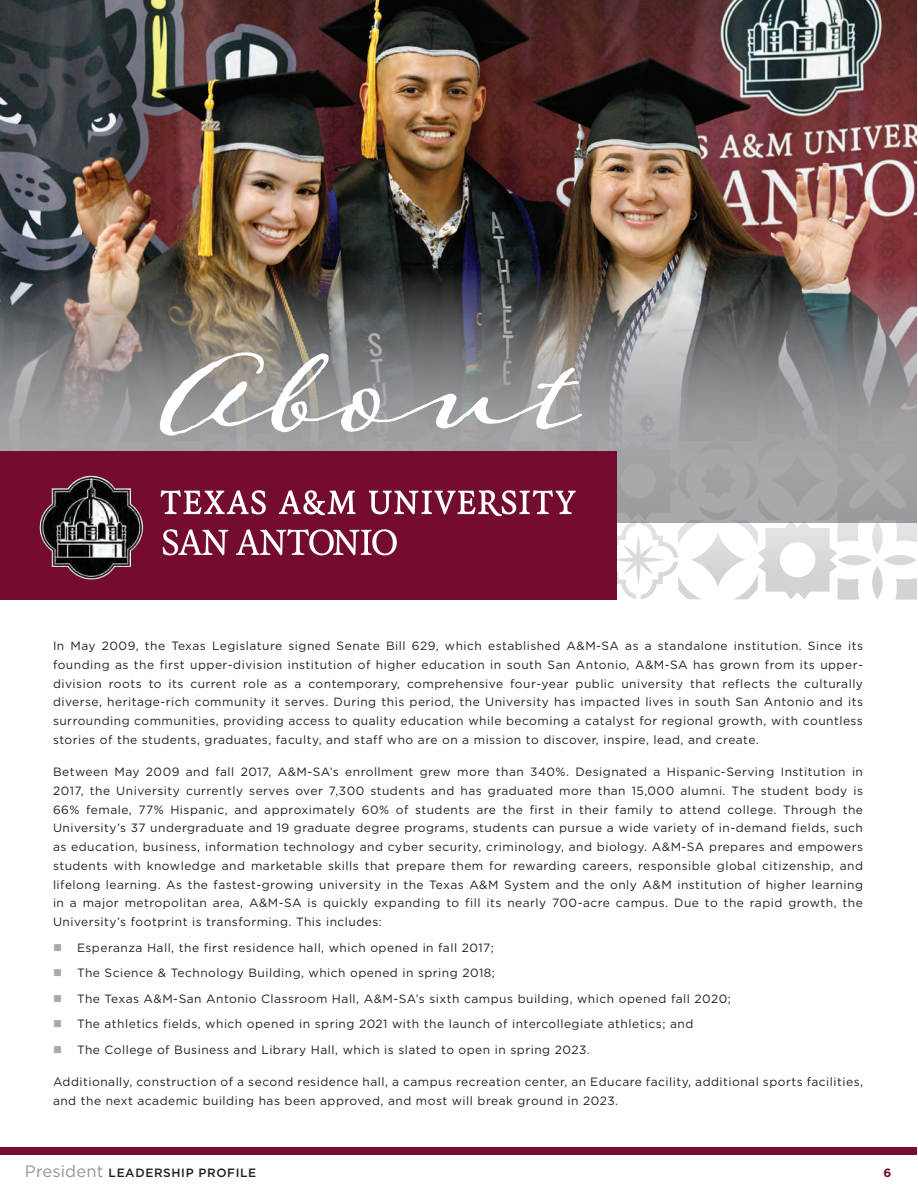
<style>
.page{position:relative;width:918px;height:1188px;background:#fff}
.page>*{position:absolute;margin:0;border:0;box-sizing:border-box;transform-origin:0 0}
.t1{font:132.3px "Adorn Garland";color:#fff}
.t2{font:12px/18.8px "Gotham";letter-spacing:.04em;color:#231f20;text-align:justify}
.t3{font:500 12px "Gotham";letter-spacing:.05em;color:#231f20}
.t4{font:700 12px "Gotham";color:#730c2e}
.s1{color:#a8a9ad}
.s2{font-weight:400;font-size:16.5px;color:#939598}
</style>
<div class="page">
<img style="left:0;top:0;width:917px;height:360px">
<svg style="left:0;top:360px;width:917px;height:240px;background:#aaaaad"></svg>
<div style="left:0;top:1148px;width:917px;height:7px;background:#730c2e"></div>
<div style="left:0;top:451px;width:616px;height:149px;background:#730c2e"></div>
<img style="left:14px;top:449px;width:602px;height:131px">
<h1 class="t1" style="left:159px;top:303px;width:423px">About</h1>
<p class="t2" style="left:53px;top:636px;width:812px">In May 2009, the Texas Legislature signed Senate Bill 629, which established A&amp;M-SA as a standalone institution. Since its founding as the first upper-division institution of higher education in south San Antonio, A&amp;M-SA has grown from its upper&shy;division roots to its current role as a contemporary, comprehensive four-year public university that reflects the culturally diverse, heritage-rich community it serves. During this period, the University has impacted lives in south San Antonio and its surrounding communities, providing access to quality education while becoming a catalyst for regional growth, with countless stories of the students, graduates, faculty, and staff who are on a mission to discover, inspire, lead, and create.</p>
<p class="t2" style="left:53px;top:762px;width:812px">Between May 2009 and fall 2017, A&amp;M-SA’s enrollment grew more than 340%. Designated a Hispanic-Serving Institution in 2017, the University currently serves over 7,300 students and has graduated more than 15,000 alumni. The student body is 66% female, 77% Hispanic, and approximately 60% of students are the first in their family to attend college. Through the University’s 37 undergraduate and 19 graduate degree programs, students can pursue a wide variety of in-demand fields, such as education, business, information technology and cyber security, criminology, and biology. A&amp;M-SA prepares and empowers students with knowledge and marketable skills that prepare them for rewarding careers, responsible global citizenship, and lifelong learning. As the fastest-growing university in the Texas A&amp;M System and the only A&amp;M institution of higher learning in a major metropolitan area, A&amp;M-SA is quickly expanding to fill its nearly 700-acre campus. Due to the rapid growth, the University’s footprint is transforming. This includes:</p>
<p class="t2" style="left:53px;top:938px;width:442px"><span class="s1">■</span> Esperanza Hall, the first residence hall, which opened in fall 2017;</p>
<p class="t2" style="left:53px;top:963px;width:443px"><span class="s1">■</span> The Science &amp; Technology Building, which opened in spring 2018;</p>
<p class="t2" style="left:53px;top:989px;width:679px"><span class="s1">■</span> The Texas A&amp;M-San Antonio Classroom Hall, A&amp;M-SA’s sixth campus building, which opened fall 2020;</p>
<p class="t2" style="left:53px;top:1014px;width:642px"><span class="s1">■</span> The athletics fields, which opened in spring 2021 with the launch of intercollegiate athletics; and</p>
<p class="t2" style="left:53px;top:1040px;width:538px"><span class="s1">■</span> The College of Business and Library Hall, which is slated to open in spring 2023.</p>
<p class="t2" style="left:53px;top:1072px;width:812px">Additionally, construction of a second residence hall, a campus recreation center, an Educare facility, additional sports facilities, and the next academic building has been approved, and most will break ground in 2023.</p>
<p class="t3" style="left:25px;top:1165px;width:233px"><span class="s2">President</span> LEADERSHIP PROFILE</p>
<p class="t4" style="left:883px;top:1165px;width:9px">6</p>
</div>
